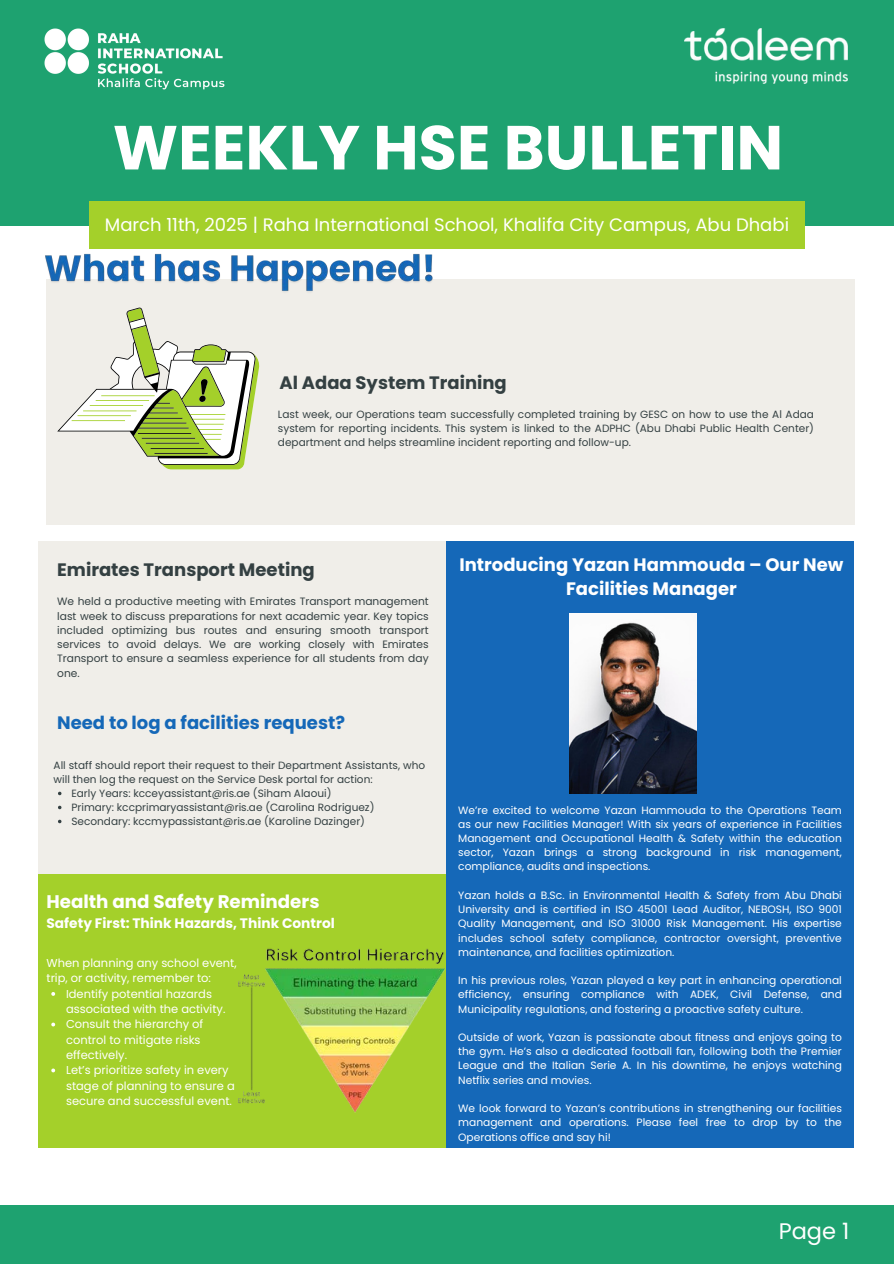
<style>
.page{position:relative;width:894px;height:1264px;background:#fff}
.page>*{position:absolute;margin:0;border:0;box-sizing:border-box;transform-origin:0 0}
.t1{font:700 62.1px "Poppins";color:#fff}
.t2{font:22.5px "Poppins";color:#fff}
.t3{font:700 18.3px "Poppins";color:#fff}
.t4{font:18px "Poppins";color:#fff}
.t5{font:700 18px/24.8px "Poppins";color:#fff;text-align:center}
.t6{font:700 18px "Poppins";color:#344042}
.t7{font:700 18px "Poppins";color:#1568b8}
.t8{font:700 13.8px "Poppins";color:#fff}
.t9{font:11.4px/15.3px "Poppins";color:#fff}
.t10{font:10.65px/14.2px "Poppins";color:#fff;text-align:justify}
.t11{font:10.65px/14.2px "Poppins";color:#344042;text-align:justify}
.t12{font:10.5px/14px "Poppins";color:#344042;text-align:justify}
</style>
<div class="page">
<div style="left:38px;top:873px;width:415px;height:274px;background:#a4d02a"></div>
<div style="left:38px;top:541px;width:408px;height:332px;background:#f0eee9"></div>
<div style="left:446px;top:541px;width:407px;height:606px;background:#1568b8"></div>
<div style="left:0;top:0;width:893px;height:225px;background:#1ea270"></div>
<div style="left:89px;top:202px;width:715px;height:47px;background:#a4d02a"></div>
<div style="left:46px;top:279px;width:808px;height:246px;background:#f0eee9"></div>
<div style="left:0;top:1204px;width:893px;height:59px;background:#1ea270"></div>
<img style="left:44px;top:29px;width:180px;height:60px">
<img style="left:684px;top:29px;width:162px;height:55px">
<img style="left:570px;top:613px;width:126px;height:181px">
<img style="left:238px;top:948px;width:208px;height:165px">
<svg style="left:57px;top:307px;width:203px;height:162px"></svg>
<img style="left:45px;top:253px;width:388px;height:39px">
<svg style="left:51px;top:992px;width:4px;height:3px"></svg>
<svg style="left:51px;top:1022px;width:4px;height:4px"></svg>
<svg style="left:51px;top:1068px;width:4px;height:4px"></svg>
<p class="t1" style="left:113px;top:104px;width:671px">WEEKLY HSE BULLETIN</p>
<h4 class="t4" style="left:105px;top:212px;width:685px">March 11th, 2025 | Raha International School, Khalifa City Campus, Abu Dhabi</h4>
<p class="t6" style="left:279px;top:370px;width:229px">Al Adaa System Training</p>
<h4 class="t12" style="left:278px;top:408px;width:537px">Last week, our Operations team successfully completed training by GESC on how to use the Al Adaa system for reporting incidents. This system is linked to the ADPHC (Abu Dhabi Public Health Center) department and helps streamline incident reporting and follow-up.</h4>
<p class="t6" style="left:57px;top:557px;width:259px">Emirates Transport Meeting</p>
<p class="t11" style="left:57px;top:594px;width:373px">We held a productive meeting with Emirates Transport management last week to discuss preparations for next academic year. Key topics included optimizing bus routes and ensuring smooth transport services to avoid delays. We are working closely with Emirates Transport to ensure a seamless experience for all students from day one.</p>
<p class="t7" style="left:57px;top:710px;width:289px">Need to log a facilities request?</p>
<p class="t12" style="left:54px;top:758px;width:373px">All staff should report their request to their Department Assistants, who will then log the request on the Service Desk portal for action:</p>
<p class="t12" style="left:71px;top:786px;width:261px">Early Years: kcceyassistant@ris.ae (Siham Alaoui)</p>
<p class="t12" style="left:71px;top:800px;width:304px">Primary: kccprimaryassistant@ris.ae (Carolina Rodriguez)</p>
<p class="t12" style="left:71px;top:814px;width:295px">Secondary: kccmypassistant@ris.ae (Karoline Dazinger)</p>
<p class="t3" style="left:46px;top:888px;width:274px">Health and Safety Reminders</p>
<p class="t8" style="left:46px;top:913px;width:290px">Safety First: Think Hazards, Think Control</p>
<p class="t9" style="left:46px;top:955px;width:192px">When planning any school event, trip, or activity, remember to:</p>
<p class="t9" style="left:66px;top:986px;width:161px">Identify potential hazards associated with the activity.</p>
<p class="t9" style="left:66px;top:1016px;width:139px">Consult the hierarchy of control to mitigate risks effectively.</p>
<h6 class="t9" style="left:66px;top:1062px;width:170px">Let’s prioritize safety in every stage of planning to ensure a secure and successful event.</h6>
<p class="t5" style="left:459px;top:552px;width:385px">Introducing Yazan Hammouda – Our New<br>Facilities Manager</p>
<p class="t10" style="left:458px;top:802px;width:385px">We’re excited to welcome Yazan Hammouda to the Operations Team as our new Facilities Manager! With six years of experience in Facilities Management and Occupational Health &amp; Safety within the education sector, Yazan brings a strong background in risk management, compliance, audits and inspections.</p>
<p class="t10" style="left:458px;top:888px;width:385px">Yazan holds a B.Sc. in Environmental Health &amp; Safety from Abu Dhabi University and is certified in ISO 45001 Lead Auditor, NEBOSH, ISO 9001<br>Quality Management, and ISO 31000 Risk Management. His expertise includes school safety compliance, contractor oversight, preventive maintenance, and facilities optimization.</p>
<p class="t10" style="left:458px;top:973px;width:385px">In his previous roles, Yazan played a key part in enhancing operational efficiency, ensuring compliance with ADEK, Civil Defense, and Municipality regulations, and fostering a proactive safety culture.</p>
<h4 class="t10" style="left:458px;top:1030px;width:385px">Outside of work, Yazan is passionate about fitness and enjoys going to the gym. He’s also a dedicated football fan, following both the Premier League and the Italian Serie A. In his downtime, he enjoys watching Netflix series and movies.</h4>
<p class="t10" style="left:458px;top:1101px;width:385px">We look forward to Yazan’s contributions in strengthening our facilities management and operations. Please feel free to drop by to the Operations office and say hi!</p>
<h4 class="t2" style="left:778px;top:1215px;width:72px">Page 1</h4>
</div>
